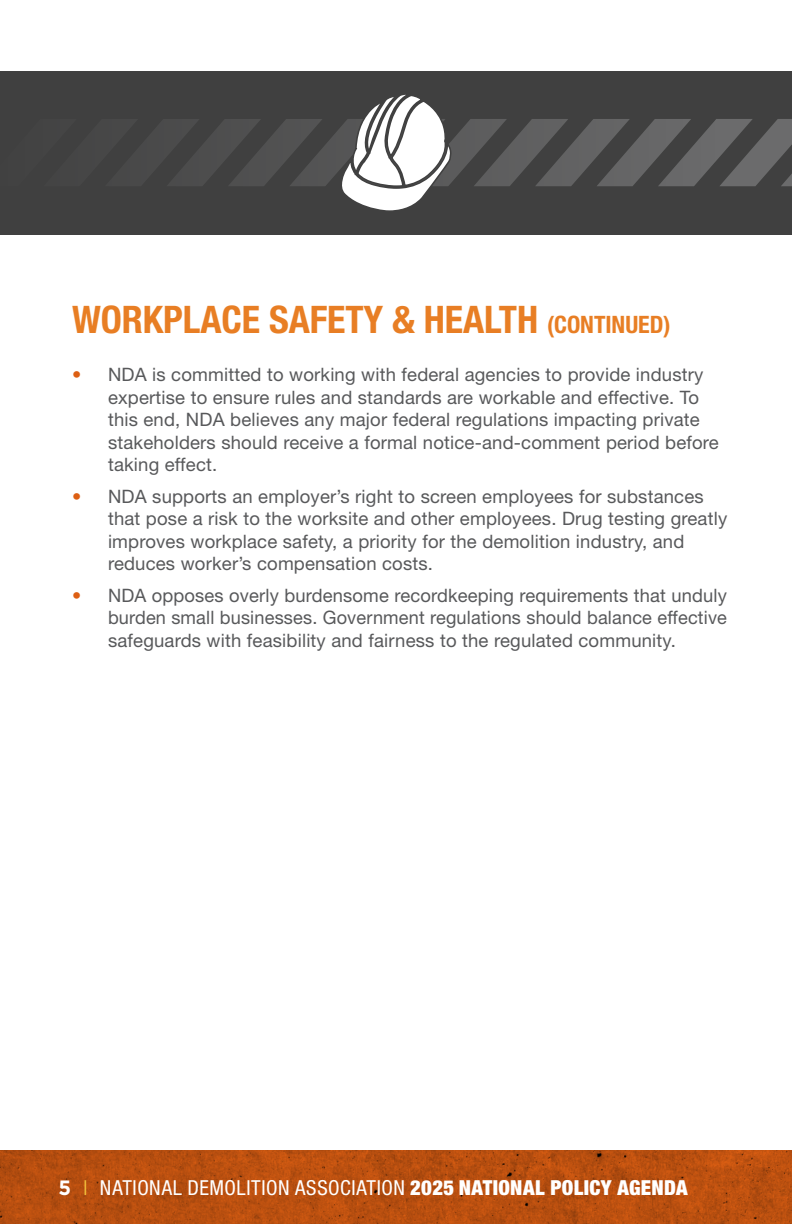
<style>
.page{position:relative;width:792px;height:1224px;background:#fff}
.page>*{position:absolute;margin:0;border:0;box-sizing:border-box;transform-origin:0 0}
.t1{font:700 condensed 38px "Helvetica Neue LT Std";color:#e87e24}
.t2{font:condensed 20.8px "Helvetica Neue LT Std";letter-spacing:.025em;color:#fff}
.t3{font:18.4px/22.4px "Helvetica Neue LT Std";letter-spacing:.01em;color:#58595b}
.s1{font-size:24px}
.s2{color:#dd5f13}
.s3{font-family:"Gotham";font-weight:700;font-stretch:normal}
.s4{font-weight:300;font-stretch:normal;color:#f3c33d}
.s5{font-weight:900}
</style>
<div class="page">
<svg style="left:0;top:1151px;width:792px;height:73px;background:#b84e0f"></svg>
<div style="left:0;top:71px;width:792px;height:163px;background:#404040"></div>
<svg style="left:159px;top:94px;width:633px;height:117px"></svg>
<h1 class="t1" style="left:72px;top:297px;width:600px">WORKPLACE SAFETY &amp; HEALTH <span class="s1">(CONTINUED)</span></h1>
<p class="t3" style="left:108px;top:363px;width:612px;text-indent:-36px"><span class="s2">•</span> NDA is committed to working with federal agencies to provide industry expertise to ensure rules and standards are workable and effective. To this end, NDA believes any major federal regulations impacting private stakeholders should receive a formal notice-and-comment period before taking effect.</p>
<p class="t3" style="left:108px;top:485px;width:621px;text-indent:-36px"><span class="s2">•</span> NDA supports an employer’s right to screen employees for substances that pose a risk to the worksite and other employees. Drug testing greatly improves workplace safety, a priority for the demolition industry, and reduces worker’s compensation costs.</p>
<p class="t3" style="left:108px;top:584px;width:621px;text-align:justify;text-indent:-36px"><span class="s2">•</span> NDA opposes overly burdensome recordkeeping requirements that unduly burden small businesses. Government regulations should balance effective safeguards with feasibility and fairness to the regulated community.</p>
<p class="t2" style="left:58px;top:1175px;width:631px"><span class="s3">5</span> <span class="s4">I</span> NATIONAL DEMOLITION ASSOCIATION <span class="s5">2025 NATIONAL POLICY AGENDA</span></p>
</div>
